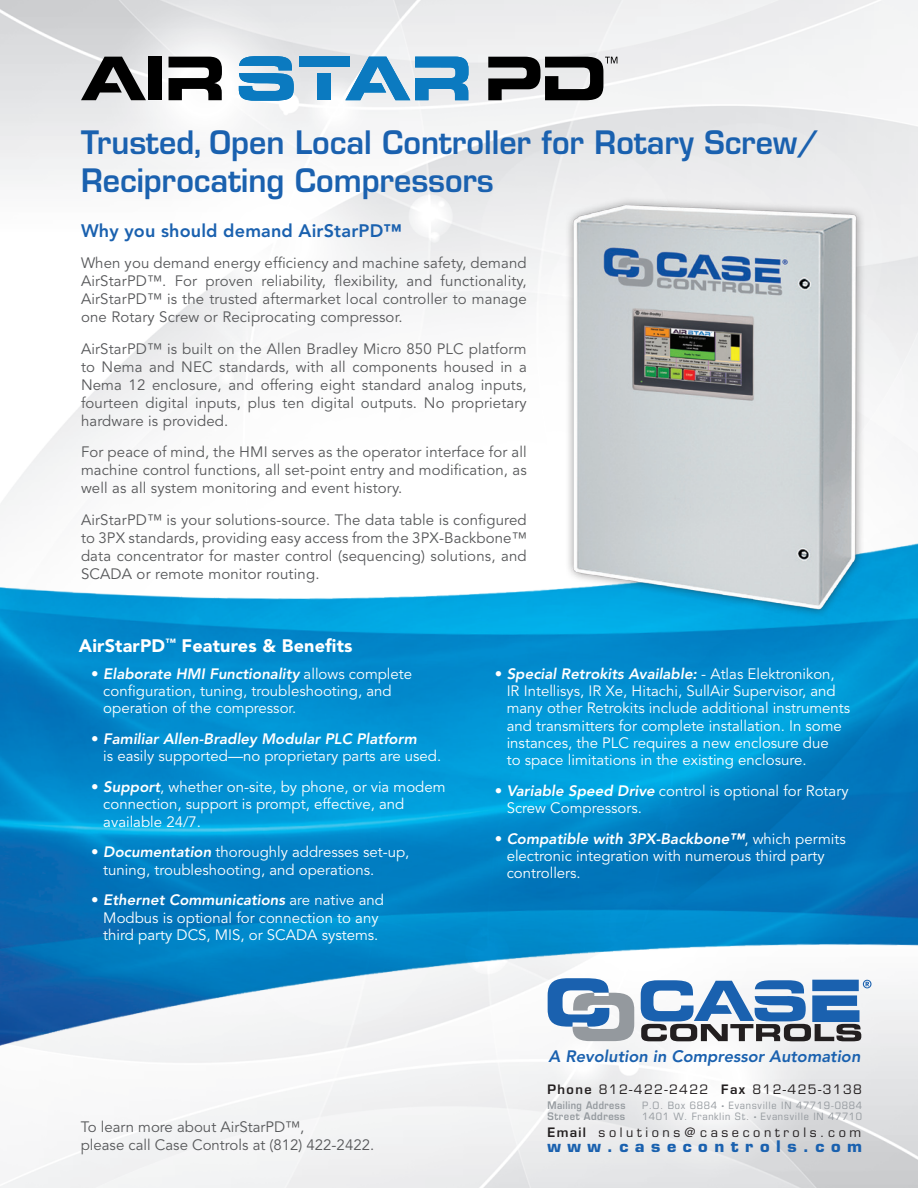
<style>
.page{position:relative;width:918px;height:1188px;background:#fff}
.page>*{position:absolute;margin:0;border:0;box-sizing:border-box;transform-origin:0 0}
.t1{font:600 31.5px/37.8px "Eurostile";color:#1a61af;scale:.96 1}
.t2{font:800 18px "Avenir";letter-spacing:.01em;color:#1a61af}
.t3{font:900 18px "Avenir";letter-spacing:.01em;color:#fff}
.t4{font:italic 800 16.5px "Avenir";color:#1a61af}
.t5{font:700 15.45px "Eurostile";letter-spacing:.405em;color:#1a61af;scale:1.04 1}
.t6{font:15px/17.2px "Avenir";color:#fff}
.t7{font:15px/18px "Avenir";letter-spacing:.01em;color:#57585a;text-align:justify}
.t8{font:12.75px "Eurostile";letter-spacing:.11em;color:#231f20}
.t9{font:12.75px "Eurostile";letter-spacing:.285em;color:#231f20}
.t10{font:condensed 10.2px "Eurostile";letter-spacing:.06em;color:#94999e;scale:1.11 1}
.t11{font:600 10.2px "Eurostile";letter-spacing:.05em;color:#94999e;scale:.89 1}
.t12{font:600 10.2px "Eurostile";letter-spacing:.05em;color:#94999e;scale:.93 1}
.s1{font-weight:800;font-style:italic}
.s2{font-weight:600}
.s3{font-size:5.1px}
</style>
<div class="page">
<img style="left:0;top:0;width:918px;height:1188px">
<div style="left:148px;top:57px;width:14px;height:43px;background:#000"></div>
<svg style="left:169px;top:57px;width:53px;height:43px"></svg>
<svg style="left:81px;top:57px;width:65px;height:43px;background:#757677"></svg>
<svg style="left:488px;top:57px;width:129px;height:43px;background:#6b6b6b"></svg>
<svg style="left:239px;top:56px;width:55px;height:45px;background:#4f9dce"></svg>
<svg style="left:345px;top:57px;width:124px;height:43px;background:#6dacd3"></svg>
<div style="left:299px;top:57px;width:51px;height:10px;background:#0b7ac0"></div>
<div style="left:318px;top:74px;width:13px;height:26px;background:#0b7ac0"></div>
<img style="left:0;top:385px;width:918px;height:755px">
<svg style="left:548px;top:978px;width:86px;height:63px"></svg>
<svg style="left:641px;top:979px;width:230px;height:62px"></svg>
<img style="left:561px;top:189px;width:330px;height:432px">
<p class="t1" style="left:81px;top:124px;width:769px">Trusted, Open Local Controller for Rotary Screw/<br>Reciprocating Compressors</p>
<p class="t2" style="left:81px;top:220px;width:322px">Why you should demand AirStarPD™</p>
<p class="t7" style="left:81px;top:255px;width:447px">When you demand energy efficiency and machine safety, demand AirStarPD™. For proven reliability, flexibility, and functionality, AirStarPD™ is the trusted aftermarket local controller to manage one Rotary Screw or Reciprocating compressor.</p>
<p class="t7" style="left:81px;top:340px;width:447px">AirStarPD™ is built on the Allen Bradley Micro 850 PLC platform to Nema and NEC standards, with all components housed in a Nema 12 enclosure, and offering eight standard analog inputs, fourteen digital inputs, plus ten digital outputs. No proprietary hardware is provided.</p>
<p class="t7" style="left:81px;top:444px;width:447px">For peace of mind, the HMI serves as the operator interface for all machine control functions, all set-point entry and modification, as well as all system monitoring and event history.</p>
<p class="t7" style="left:81px;top:511px;width:447px">AirStarPD™ is your solutions-source. The data table is configured to 3PX standards, providing easy access from the 3PX-Backbone™ data concentrator for master control (sequencing) solutions, and SCADA or remote monitor routing.</p>
<p class="t3" style="left:79px;top:635px;width:275px">AirStarPD<sup>™</sup> Features &amp; Benefits</p>
<p class="t6" style="left:103px;top:666px;width:310px;text-indent:-12px">• <span class="s1">Elaborate HMI Functionality</span> allows complete configuration, tuning, troubleshooting, and operation of the compressor.</p>
<p class="t6" style="left:103px;top:731px;width:339px;text-indent:-12px">• <span class="s1">Familiar Allen-Bradley Modular PLC Platform<br></span>is easily supported—no proprietary parts are used.</p>
<p class="t6" style="left:103px;top:779px;width:344px;text-indent:-12px">• <span class="s1">Support</span>, whether on-site, by phone, or via modem connection, support is prompt, effective, and available 24/7.</p>
<p class="t6" style="left:103px;top:844px;width:308px;text-indent:-12px">• <span class="s1">Documentation</span> thoroughly addresses set-up, tuning, troubleshooting, and operations.</p>
<p class="t6" style="left:91px;top:892px;width:294px;text-align:center">• <span class="s1">Ethernet Communications</span> are native and<br>Modbus is optional for connection to any third party DCS, MIS, or SCADA systems.</p>
<p class="t7" style="left:81px;top:1118px;width:225px">To learn more about AirStarPD™,</p>
<p class="t7" style="left:81px;top:1136px;width:295px">please call Case Controls at (812) 422-2422.</p>
<p class="t6" style="left:507px;top:666px;width:345px;text-indent:-12px">• <span class="s1">Special Retrokits Available:</span> - Atlas Elektronikon, IR Intellisys, IR Xe, Hitachi, SullAir Supervisor, and many other Retrokits include additional instruments and transmitters for complete installation. In some instances, the PLC requires a new enclosure due<br>to space limitations in the existing enclosure.</p>
<p class="t6" style="left:507px;top:783px;width:343px;text-indent:-12px">• <span class="s1">Variable Speed Drive</span> control is optional for Rotary<br>Screw Compressors.</p>
<p class="t6" style="left:507px;top:831px;width:341px;text-indent:-12px">• <span class="s1">Compatible with 3PX-Backbone™</span>, which permits electronic integration with numerous third party controllers.</p>
<p class="t4" style="left:549px;top:1047px;width:313px">A Revolution in Compressor Automation</p>
<p class="t8" style="left:548px;top:1082px;width:316px"><span class="s2">Phone</span> 812-422-2422 <span class="s2">Fax</span> 812-425-3138</p>
<p class="t11" style="left:548px;top:1099px;width:89px">Mailing Address</p>
<p class="t10" style="left:642px;top:1099px;width:200px">P.O. Box 6884 <span class="s3">•</span> Evansville IN 47719-0884</p>
<p class="t12" style="left:548px;top:1110px;width:85px">Street Address</p>
<p class="t10" style="left:642px;top:1110px;width:200px">1401 W. Franklin St. <span class="s3">•</span> Evansville IN 47710</p>
<p class="t9" style="left:548px;top:1124px;width:315px"><span class="s2">Email</span> solutions@casecontrols.com</p>
<p class="t5" style="left:548px;top:1136px;width:304px">www.casecontrols.com</p>
</div>
